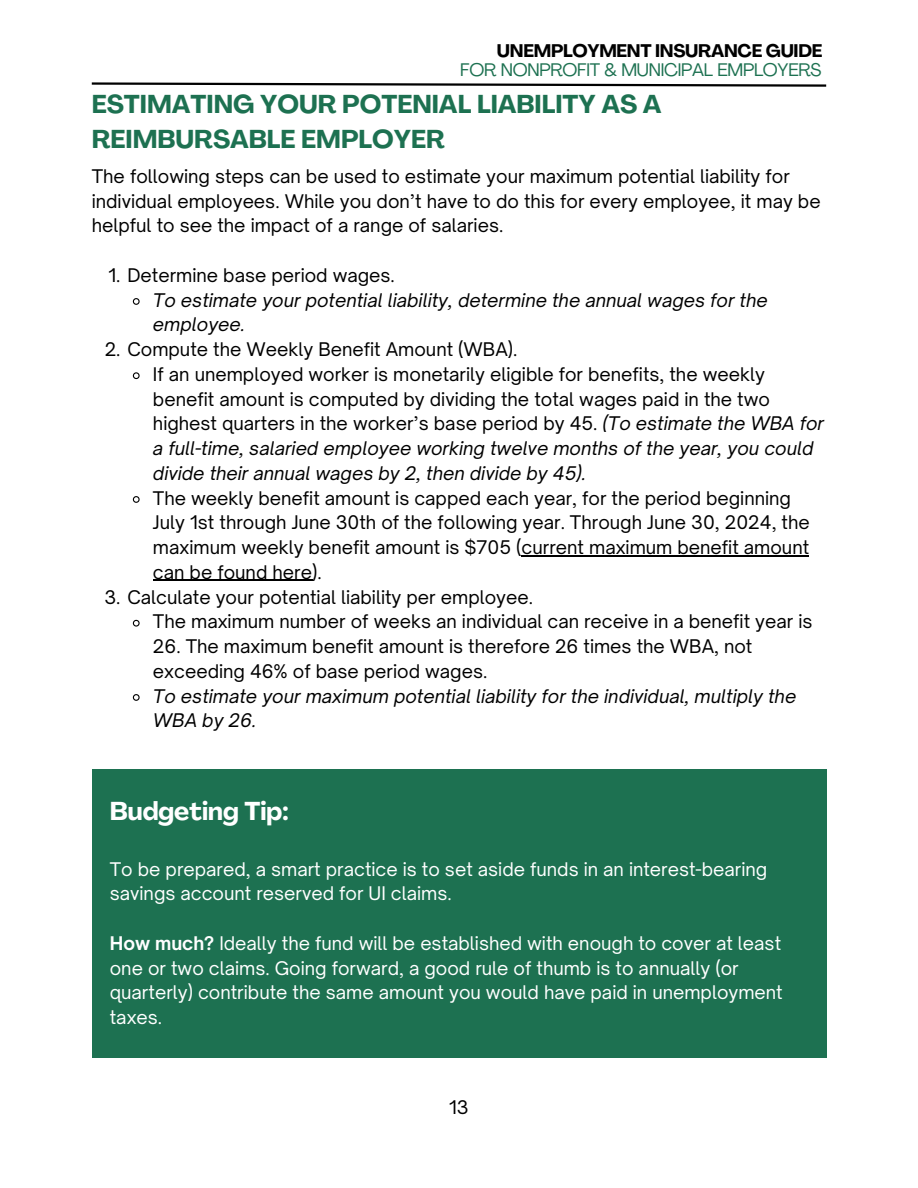
<style>
.page{position:relative;width:918px;height:1188px;background:#fff}
.page>*{position:absolute;margin:0;border:0;box-sizing:border-box;transform-origin:0 0}
.t1{font:700 25.5px/34.8px "Agrandir";color:#1d7151}
.t2{font:700 25.5px "Agrandir";color:#fff}
.t3{font:18px/24.8px "Open Sauce One";color:#000}
.t4{font:18px/24.8px "Open Sauce One";color:#fff}
.t5{font:italic 18px/24.8px "Open Sauce One";color:#000}
.t6{font:18px "Agrandir";letter-spacing:-.015em;color:#1d7151}
.t7{font:700 18px "Agrandir";letter-spacing:-.015em;color:#000}
.s1{font-style:italic}
.s2{font-weight:700}
</style>
<div class="page">
<svg style="left:132px;top:298px;width:8px;height:7px"></svg>
<svg style="left:132px;top:372px;width:8px;height:8px"></svg>
<svg style="left:132px;top:496px;width:8px;height:7px"></svg>
<hr style="left:522px;top:555px;width:287px;height:1px;background:#000">
<hr style="left:153px;top:580px;width:159px;height:1px;background:#000">
<svg style="left:132px;top:619px;width:8px;height:8px"></svg>
<svg style="left:132px;top:694px;width:8px;height:7px"></svg>
<svg style="left:91px;top:82px;width:736px;height:5px"></svg>
<div style="left:92px;top:769px;width:734px;height:289px;background:#1d7151"></div>
<p class="t7" style="left:497px;top:43px;width:327px">UNEMPLOYMENT INSURANCE GUIDE</p>
<p class="t6" style="left:460px;top:62px;width:363px">FOR NONPROFIT &amp; MUNICIPAL EMPLOYERS</p>
<h1 class="t1" style="left:92px;top:89px;width:571px">ESTIMATING YOUR POTENIAL LIABILITY AS A<br>REIMBURSABLE EMPLOYER</h1>
<p class="t3" style="left:92px;top:164px;width:730px">The following steps can be used to estimate your maximum potential liability for individual employees. While you don’t have to do this for every employee, it may be helpful to see the impact of a range of salaries.</p>
<p class="t3" style="left:109px;top:263px;width:288px">1. Determine base period wages.</p>
<p class="t5" style="left:153px;top:287px;width:616px">To estimate your potential liability, determine the annual wages for the employee.</p>
<p class="t3" style="left:153px;top:337px;width:673px;text-indent:-48px">2. Compute the Weekly Benefit Amount (WBA).<br>If an unemployed worker is monetarily eligible for benefits, the weekly benefit amount is computed by dividing the total wages paid in the two highest quarters in the worker’s base period by 45. <span class="s1">(To estimate the WBA for a full-time, salaried employee working twelve months of the year, you could divide their annual wages by 2, then divide by 45).</span></p>
<p class="t3" style="left:153px;top:485px;width:658px">The weekly benefit amount is capped each year, for the period beginning July 1st through June 30th of the following year. Through June 30, 2024, the maximum weekly benefit amount is $705 (current maximum benefit amount can be found here).</p>
<p class="t3" style="left:153px;top:584px;width:661px;text-indent:-49px">3. Calculate your potential liability per employee.<br>The maximum number of weeks an individual can receive in a benefit year is</p>
<p class="t3" style="left:153px;top:634px;width:601px">26. The maximum benefit amount is therefore 26 times the WBA, not exceeding 46% of base period wages.</p>
<p class="t5" style="left:153px;top:683px;width:645px">To estimate your maximum potential liability for the individual, multiply the<br>WBA by 26.</p>
<h1 class="t2" style="left:110px;top:801px;width:180px">Budgeting Tip:</h1>
<p class="t4" style="left:110px;top:856px;width:659px">To be prepared, a smart practice is to set aside funds in an interest-bearing savings account reserved for UI claims.</p>
<p class="t4" style="left:110px;top:931px;width:674px"><span class="s2">How much?</span> Ideally the fund will be established with enough to cover at least one or two claims. Going forward, a good rule of thumb is to annually (or quarterly) contribute the same amount you would have paid in unemployment taxes.</p>
<p class="t3" style="left:449px;top:1094px;width:21px">13</p>
</div>
